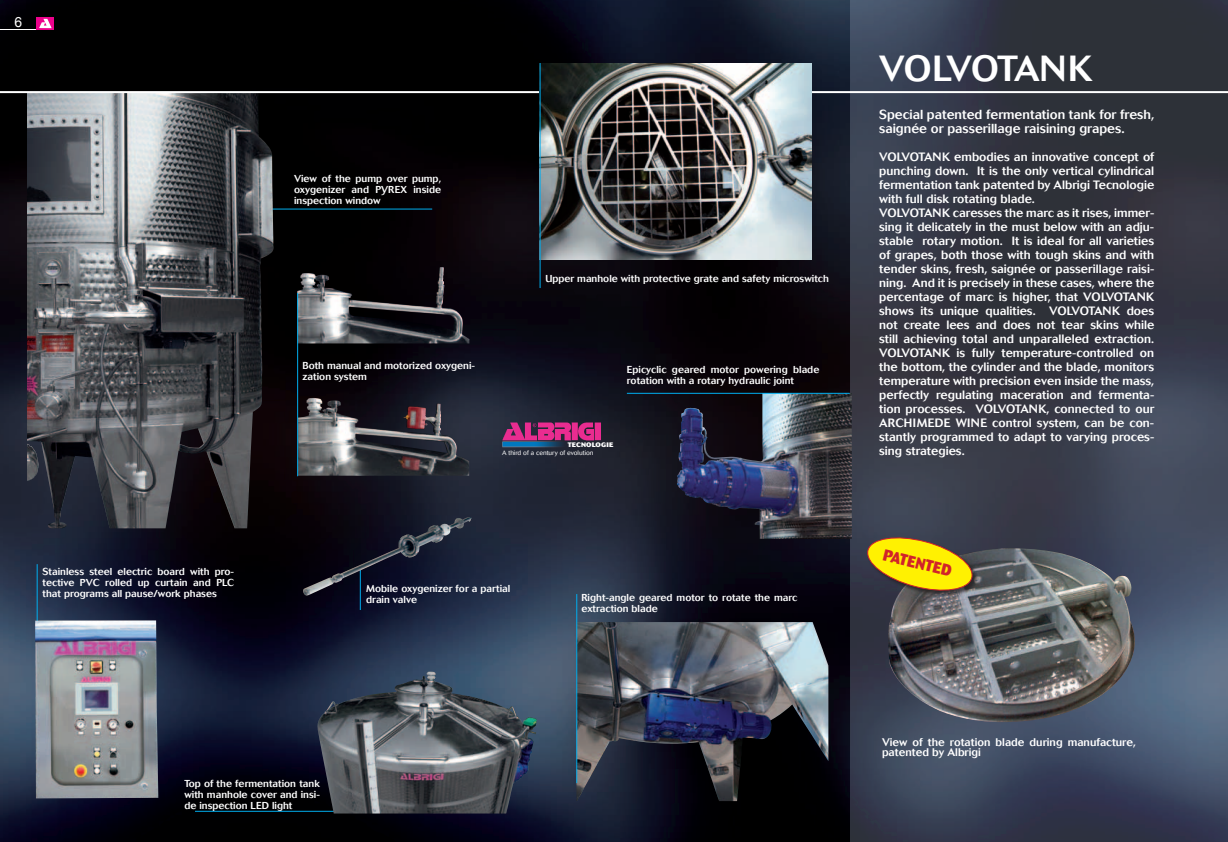
<style>
.page{position:relative;width:1228px;height:842px;background:#fff}
.page>*{position:absolute;margin:0;border:0;box-sizing:border-box;transform-origin:0 0}
.t1{font:500 36px "Cosmos";letter-spacing:-.02em;color:#fff}
.t2{font:800 16px "Cosmos";color:#d1232a;scale:.8 1}
.t3{font:14px "Arial";color:#fff}
.t4{font:500 13px/14px "Cosmos";color:#fff}
.t5{font:500 12px/14px "Cosmos";color:#fff}
.t6{font:500 11px/10px "Cosmos";color:#fff}
.t7{font:500 10px/11px "Cosmos";color:#fff}
.t8{font:300 6.5px "Cosmos";color:#fff}
.t9{font:800 6.5px "Cosmos";letter-spacing:.02em;color:#fff}
</style>
<div class="page">
<img style="left:0;top:0;width:850px;height:842px">
<svg style="left:850px;top:0;width:377px;height:842px;background:#383d4c"></svg>
<img style="left:888px;top:548px;width:250px;height:174px">
<hr style="left:195px;top:811px;width:250px;height:1px;background:#00aeef">
<hr style="left:37px;top:564px;width:1px;height:228px;background:#00aeef">
<hr style="left:165px;top:209px;width:267px;height:1px;background:#00aeef">
<hr style="left:0;top:29px;width:54px;height:1px;background:#fff">
<svg style="left:37px;top:17px;width:17px;height:13px"></svg>
<svg style="left:39px;top:19px;width:13px;height:9px"></svg>
<img style="left:27px;top:93px;width:247px;height:435px">
<img style="left:297px;top:267px;width:172px;height:76px">
<img style="left:298px;top:398px;width:171px;height:78px">
<hr style="left:297px;top:293px;width:1px;height:183px;background:#00aeef">
<hr style="left:0;top:91px;width:1227px;height:2px;background:#fff">
<img style="left:676px;top:394px;width:87px;height:115px">
<hr style="left:627px;top:393px;width:222px;height:1px;background:#00aeef">
<img style="left:576px;top:622px;width:252px;height:179px">
<hr style="left:576px;top:594px;width:1px;height:189px;background:#00aeef">
<img style="left:541px;top:63px;width:270px;height:197px">
<hr style="left:540px;top:63px;width:1px;height:225px;background:#00aeef">
<img style="left:317px;top:672px;width:219px;height:141px">
<img style="left:502px;top:423px;width:98px;height:18px">
<img style="left:501px;top:442px;width:65px;height:6px">
<img style="left:35px;top:620px;width:123px;height:178px">
<hr style="left:360px;top:566px;width:1px;height:44px;background:#00aeef">
<img style="left:303px;top:517px;width:169px;height:79px">
<div style="left:867px;top:537px;width:111px;height:59px;background:#231f20;opacity:.75"></div>
<svg style="left:864px;top:533px;width:111px;height:61px;background:#ac9f21"></svg>
<p class="t3" style="left:15px;top:13px;width:9px">6</p>
<p class="t7" style="left:43px;top:566px;width:193px;text-align:justify">Stainless steel electric board with pro&shy;tective PVC rolled up curtain and PLC that programs all pause/work phases</p>
<p class="t7" style="left:294px;top:173px;width:149px;text-align:justify">View of the pump over pump, oxygenizer and PYREX inside inspection window</p>
<p class="t7" style="left:545px;top:273px;width:285px">Upper manhole with protective grate and safety microswitch</p>
<p class="t7" style="left:302px;top:360px;width:174px">Both manual and motorized oxygeni&shy;zation system</p>
<p class="t7" style="left:627px;top:364px;width:194px">Epicyclic geared motor powering blade rotation with a rotary hydraulic joint</p>
<p class="t9" style="left:568px;top:441px;width:47px">TECNOLOGIE</p>
<p class="t8" style="left:502px;top:449px;width:93px">A third of a century of evolution</p>
<p class="t7" style="left:366px;top:583px;width:146px">Mobile oxygenizer for a partial drain valve</p>
<p class="t7" style="left:581px;top:592px;width:217px">Right-angle geared motor to rotate the marc extraction blade</p>
<p class="t7" style="left:184px;top:778px;width:137px;text-align:justify">Top of the fermentation tank with manhole cover and insi&shy;de inspection LED light</p>
<h1 class="t1" style="left:879px;top:48px;width:214px">VOLVOTANK</h1>
<p class="t4" style="left:879px;top:108px;width:276px">Special patented fermentation tank for fresh, saignée or passerillage raisining grapes.</p>
<p class="t5" style="left:879px;top:150px;width:276px">VOLVOTANK embodies an innovative concept of punching down. It is the only vertical cylindrical fermentation tank patented by Albrigi Tecnologie with full disk rotating blade.<br>VOLVOTANK caresses the marc as it rises, immer&shy;sing it delicately in the must below with an adju&shy;stable rotary motion. It is ideal for all varieties of grapes, both those with tough skins and with tender skins, fresh, saignée or passerillage raisi&shy;ning. And it is precisely in these cases, where the percentage of marc is higher, that VOLVOTANK shows its unique qualities. VOLVOTANK does not create lees and does not tear skins while still achieving total and unparalleled extraction.<br>VOLVOTANK is fully temperature-controlled on the bottom, the cylinder and the blade, monitors temperature with precision even inside the mass, perfectly regulating maceration and fermenta&shy;tion processes. VOLVOTANK, connected to our ARCHIMEDE WINE control system, can be con&shy;stantly programmed to adapt to varying proces&shy;sing strategies.</p>
<h2 class="t2" style="left:885px;top:545px;width:89px;rotate:14deg">PATENTED</h2>
<p class="t6" style="left:882px;top:737px;width:255px">View of the rotation blade during manufacture, patented by Albrigi</p>
</div>
